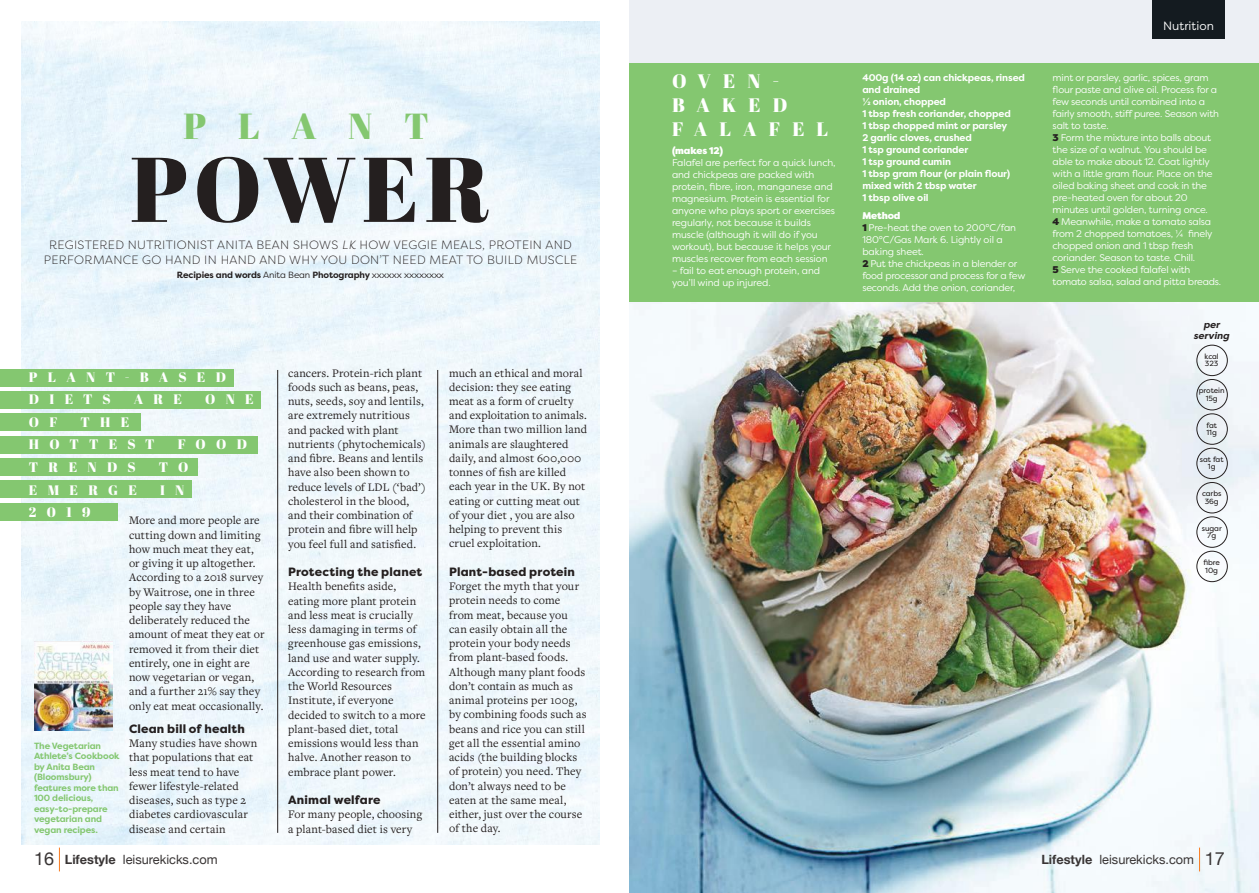
<style>
.page{position:relative;width:1259px;height:893px;background:#fff}
.page>*{position:absolute;margin:0;border:0;box-sizing:border-box;transform-origin:0 0}
.t1{font:91.65px "Abril Fatface";letter-spacing:.06em;color:#241f1f}
.t2{font:36.15px "Abril Fatface";letter-spacing:.875em;color:#84c770}
.t3{font:19.5px/24.2px "Abril Fatface";letter-spacing:.62em;color:#fff}
.t4{font:13.65px/22.6px "Abril Fatface";letter-spacing:.75em;color:#fff}
.t5{font:12.75px "Helvetica Neue";color:#393535}
.t6{font:12px/14.2px "Freight Text Pro";letter-spacing:.01em;color:#241f1f}
.t7{font:300 12px/15px "Filson Pro";letter-spacing:.03em;color:#241f1f;text-align:center}
.t8{font:800 12px "Filson Pro";letter-spacing:.02em;color:#241f1f}
.t9{font:12px "Filson Pro";color:#fff}
.t10{font:9.75px/12px "Filson Pro";letter-spacing:-.02em;color:#fff}
.t11{font:700 9.75px/12px "Filson Pro";letter-spacing:-.01em;color:#fff}
.t12{font:italic 700 9.75px/11.7px "Filson Pro";color:#241f1f;text-align:center}
.t13{font:900 9.75px "Filson Pro";letter-spacing:-.01em;color:#fff}
.t14{font:700 9px/10.5px "Filson Pro";letter-spacing:-.01em;color:#84c770}
.t15{font:700 9px "Filson Pro";letter-spacing:-.01em;color:#241f1f}
.t16{font:7.5px/7.5px "Filson Pro";letter-spacing:-.005em;color:#241f1f;text-align:center}
.s1{font-style:italic}
.s2{font-weight:400}
.s3{font-weight:900}
.s4{font-weight:900;color:#241f1f}
.s5{font-size:18px}
.s6{font-weight:700}
</style>
<div class="page">
<div style="left:629px;top:0;width:630px;height:893px;background:#eceff4"></div>
<img style="left:629px;top:302px;width:630px;height:591px">
<img style="left:21px;top:21px;width:579px;height:824px">
<img style="left:34px;top:642px;width:78px;height:88px">
<svg style="left:59px;top:848px;width:1px;height:23px"></svg>
<div style="left:629px;top:64px;width:630px;height:238px;background:#84c770"></div>
<div style="left:0;top:369px;width:233px;height:17px;background:#84c770"></div>
<div style="left:0;top:391px;width:261px;height:17px;background:#84c770"></div>
<div style="left:0;top:414px;width:141px;height:17px;background:#84c770"></div>
<div style="left:0;top:436px;width:257px;height:17px;background:#84c770"></div>
<div style="left:0;top:458px;width:198px;height:17px;background:#84c770"></div>
<div style="left:0;top:481px;width:192px;height:17px;background:#84c770"></div>
<div style="left:0;top:503px;width:117px;height:17px;background:#84c770"></div>
<svg style="left:1199px;top:848px;width:1px;height:23px"></svg>
<div style="left:1196px;top:345px;width:31px;height:31px;border:1px solid #241f1f;border-radius:50%"></div>
<div style="left:1196px;top:379px;width:31px;height:31px;border:1px solid #241f1f;border-radius:50%"></div>
<div style="left:1196px;top:413px;width:31px;height:32px;border:1px solid #241f1f;border-radius:50%"></div>
<div style="left:1196px;top:448px;width:31px;height:31px;border:1px solid #241f1f;border-radius:50%"></div>
<div style="left:1196px;top:482px;width:31px;height:31px;border:1px solid #241f1f;border-radius:50%"></div>
<div style="left:1196px;top:516px;width:31px;height:32px;border:1px solid #241f1f;border-radius:50%"></div>
<div style="left:1196px;top:551px;width:31px;height:31px;border:1px solid #241f1f;border-radius:50%"></div>
<div style="left:1152px;top:0;width:73px;height:38px;background:#141b20"></div>
<hr style="left:277px;top:370px;width:1px;height:463px;background:#241f1f">
<hr style="left:437px;top:370px;width:1px;height:463px;background:#241f1f">
<h2 class="t2" style="left:183px;top:101px;width:247px">PLANT</h2>
<h1 class="t1" style="left:130px;top:125px;width:362px">POWER</h1>
<p class="t7" style="left:44px;top:237px;width:535px">REGISTERED NUTRITIONIST ANITA BEAN SHOWS <span class="s1">LK</span> HOW VEGGIE MEALS, PROTEIN AND<br>PERFORMANCE GO HAND IN HAND AND WHY YOU DON’T NEED MEAT TO BUILD MUSCLE</p>
<p class="t15" style="left:177px;top:269px;width:269px">Recipies and words <span class="s2">Anita Bean</span> Photography <span class="s2">xxxxxx xxxxxxxx</span></p>
<p class="t4" style="left:29px;top:365px;width:199px">PLANT-BASED<br>DIETS</p>
<p class="t4" style="left:134px;top:388px;width:50px">ARE</p>
<p class="t4" style="left:205px;top:388px;width:50px">ONE</p>
<p class="t4" style="left:29px;top:410px;width:30px">O F</p>
<p class="t4" style="left:29px;top:410px;width:127px;text-indent:52px">THE<br>HOTTEST</p>
<p class="t4" style="left:178px;top:433px;width:71px">FOOD</p>
<p class="t4" style="left:29px;top:455px;width:108px">TRENDS</p>
<p class="t4" style="left:159px;top:455px;width:31px">T O</p>
<p class="t4" style="left:29px;top:478px;width:110px">EMERGE</p>
<p class="t4" style="left:160px;top:478px;width:26px">I N</p>
<p class="t4" style="left:29px;top:501px;width:63px">2019</p>
<p class="t6" style="left:129px;top:513px;width:137px">More and more people are cutting down and limiting how much meat they eat, or giving it up altogether.<br>According to a 2018 survey by Waitrose, one in three people say they have deliberately reduced the amount of meat they eat or removed it from their diet entirely, one in eight are now vegetarian or vegan, and a further 21% say they only eat meat occasionally.</p>
<p class="t8" style="left:129px;top:721px;width:117px">Clean bill of health</p>
<p class="t6" style="left:129px;top:736px;width:130px">Many studies have shown that populations that eat less meat tend to have fewer lifestyle-related diseases, such as type 2 diabetes cardiovascular disease and certain</p>
<p class="t14" style="left:34px;top:741px;width:87px">The Vegetarian<br>Athlete’s Cookbook by Anita Bean (Bloomsbury) features more than<br>100 delicious, easy-to-prepare vegetarian and vegan recipes.</p>
<p class="t6" style="left:288px;top:365px;width:139px">cancers. Protein-rich plant foods such as beans, peas, nuts, seeds, soy and lentils, are extremely nutritious and packed with plant nutrients (phytochemicals) and fibre. Beans and lentils have also been shown to reduce levels of LDL (‘bad’) cholesterol in the blood, and their combination of protein and fibre will help you feel full and satisfied.</p>
<p class="t8" style="left:288px;top:564px;width:135px">Protecting the planet</p>
<p class="t6" style="left:288px;top:579px;width:139px">Health benefits aside, eating more plant protein and less meat is crucially less damaging in terms of greenhouse gas emissions, land use and water supply.<br>According to research from the World Resources<br>Institute, if everyone decided to switch to a more plant-based diet, total emissions would less than halve. Another reason to embrace plant power.</p>
<p class="t8" style="left:288px;top:792px;width:94px">Animal welfare</p>
<p class="t6" style="left:288px;top:807px;width:136px">For many people, choosing a plant-based diet is very</p>
<p class="t6" style="left:449px;top:365px;width:139px">much an ethical and moral decision: they see eating meat as a form of cruelty and exploitation to animals.<br>More than two million land animals are slaughtered daily, and almost 600,000 tonnes of fish are killed each year in the UK. By not eating or cutting meat out of your diet , you are also helping to prevent this cruel exploitation.</p>
<p class="t8" style="left:449px;top:564px;width:127px">Plant-based protein</p>
<p class="t6" style="left:449px;top:579px;width:139px">Forget the myth that your protein needs to come from meat, because you can easily obtain all the protein your body needs from plant-based foods.<br>Although many plant foods don’t contain as much as animal proteins per 100g, by combining foods such as beans and rice you can still get all the essential amino acids (the building blocks of protein) you need. They don’t always need to be eaten at the same meal, either, just over the course of the day.</p>
<h3 class="t3" style="left:672px;top:68px;width:158px">OVEN-<br>BAKED<br>FALAFEL</h3>
<p class="t13" style="left:672px;top:145px;width:53px">(makes 12)</p>
<p class="t10" style="left:672px;top:157px;width:165px">Falafel are perfect for a quick lunch, and chickpeas are packed with protein, fibre, iron, manganese and magnesium. Protein is essential for anyone who plays sport or exercises regularly, not because it builds muscle (although it will do if you workout), but because it helps your muscles recover from each session</p>
<p class="t10" style="left:672px;top:265px;width:150px">– fail to eat enough protein, and you’ll wind up injured.</p>
<p class="t11" style="left:862px;top:71px;width:164px">400g (14 oz) can chickpeas, rinsed and drained<br>½ onion, chopped<br>1 tbsp fresh coriander, chopped<br>1 tbsp chopped mint or parsley<br>2 garlic cloves, crushed<br>1 tsp ground coriander<br>1 tsp ground cumin<br>1 tbsp gram flour (or plain flour) mixed with 2 tbsp water<br>1 tbsp olive oil</p>
<p class="t10" style="left:862px;top:209px;width:164px"><span class="s3">Method<br></span><span class="s4">1</span> Pre-heat the oven to 200°C/fan<br>180°C/Gas Mark 6. Lightly oil a baking sheet.<br><span class="s4">2</span> Put the chickpeas in a blender or food processor and process for a few seconds. Add the onion, coriander,</p>
<p class="t9" style="left:1163px;top:18px;width:52px">Nutrition</p>
<p class="t10" style="left:1052px;top:71px;width:170px">mint or parsley, garlic, spices, gram flour paste and olive oil. Process for a few seconds until combined into a fairly smooth, stiff puree. Season with salt to taste.<br><span class="s4">3</span> Form the mixture into balls about the size of a walnut. You should be able to make about 12. Coat lightly with a little gram flour. Place on the oiled baking sheet and cook in the pre-heated oven for about 20 minutes until golden, turning once.<br><span class="s4">4</span> Meanwhile, make a tomato salsa from 2 chopped tomatoes, ¼ finely chopped onion and 1 tbsp fresh coriander. Season to taste. Chill.<br><span class="s4">5</span> Serve the cooked falafel with tomato salsa, salad and pitta breads.</p>
<p class="t12" style="left:1193px;top:319px;width:37px">per serving</p>
<p class="t16" style="left:1204px;top:352px;width:16px;text-align:left">kcal<br>323</p>
<p class="t16" style="left:1198px;top:387px;width:27px">protein<br>15g</p>
<p class="t16" style="left:1206px;top:421px;width:12px;text-align:left">fat<br>11g</p>
<p class="t16" style="left:1200px;top:455px;width:25px">sat fat<br>1g</p>
<p class="t16" style="left:1202px;top:490px;width:21px">carbs<br>36g</p>
<p class="t16" style="left:1201px;top:524px;width:22px">sugar<br>7g</p>
<p class="t16" style="left:1203px;top:558px;width:18px;text-align:left">fibre<br>10g</p>
<p class="t5" style="left:34px;top:850px;width:185px"><span class="s5">16</span> <span class="s6">Lifestyle</span> leisurekicks.com</p>
<p class="t5" style="left:1041px;top:850px;width:185px"><span class="s6">Lifestyle</span> leisurekicks.com <span class="s5">17</span></p>
</div>
